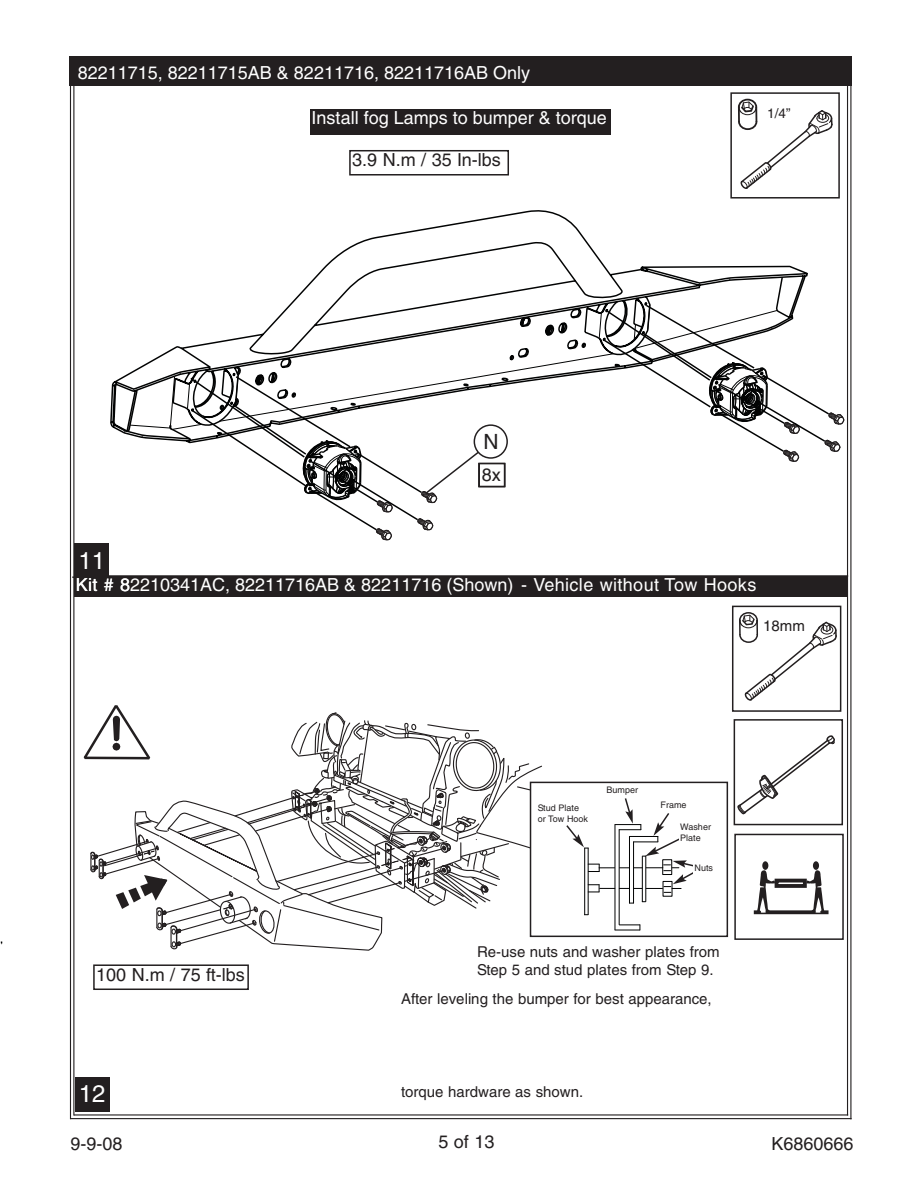
<style>
.page{position:relative;width:918px;height:1188px;background:#fff}
.page>*{position:absolute;margin:0;border:0;box-sizing:border-box;transform-origin:0 0}
.t1{font:24px "Helvetica";color:#fff}
.t2{font:21px "Helvetica";color:#231f20}
.t3{font:18px "Helvetica";color:#fff}
.t4{font:18px "Helvetica";color:#231f20}
.t5{font:15px/18px "Helvetica";color:#231f20}
.t6{font:13.5px "Helvetica";color:#231f20}
.t7{font:9px/10.8px "Helvetica";color:#231f20}
</style>
<div class="page">
<hr style="left:72px;top:576px;width:774px;height:2px;background:#231f20">
<div style="left:74px;top:544px;width:34px;height:34px;background:#231f20"></div>
<div style="left:70px;top:57px;width:782px;height:29px;background:#231f20"></div>
<hr style="left:70px;top:85px;width:1px;height:1034px;background:#231f20">
<hr style="left:73px;top:85px;width:1px;height:1031px;background:#231f20">
<hr style="left:74px;top:1114px;width:774px;height:2px;background:#231f20">
<hr style="left:847px;top:85px;width:1px;height:1030px;background:#231f20">
<hr style="left:850px;top:85px;width:1px;height:1034px;background:#231f20">
<hr style="left:70px;top:1118px;width:782px;height:1px;background:#231f20">
<hr style="left:74px;top:575px;width:774px;height:2px;background:#231f20">
<svg style="left:737px;top:735px;width:98px;height:80px"></svg>
<div style="left:734px;top:719px;width:109px;height:106px;border:2px solid #231f20"></div>
<div style="left:93px;top:964px;width:156px;height:26px;border:2px solid #231f20"></div>
<svg style="left:739px;top:612px;width:98px;height:89px"></svg>
<div style="left:732px;top:606px;width:109px;height:106px;border:2px solid #231f20"></div>
<div style="left:762px;top:618px;width:46px;height:21px;background:#fff"></div>
<div style="left:762px;top:861px;width:6px;height:9px;background:#231f20;border-radius:50%"></div>
<div style="left:813px;top:861px;width:6px;height:9px;background:#231f20;border-radius:50%"></div>
<svg style="left:754px;top:870px;width:75px;height:44px"></svg>
<div style="left:734px;top:834px;width:110px;height:106px;border:2px solid #231f20"></div>
<div style="left:75px;top:1077px;width:34px;height:34px;background:#231f20"></div>
<div style="left:74px;top:576px;width:774px;height:21px;background:#231f20"></div>
<hr style="left:584px;top:848px;width:1px;height:67px;background:#010202">
<hr style="left:588px;top:848px;width:1px;height:67px;background:#010202">
<hr style="left:615px;top:825px;width:1px;height:105px;background:#010202">
<hr style="left:619px;top:830px;width:1px;height:95px;background:#010202">
<svg style="left:615px;top:925px;width:26px;height:6px"></svg>
<div style="left:530px;top:782px;width:198px;height:155px;border:2px solid #231f20"></div>
<svg style="left:566px;top:798px;width:127px;height:106px"></svg>
<svg style="left:83px;top:705px;width:470px;height:273px"></svg>
<div style="left:310px;top:110px;width:300px;height:25px;background:#231f20"></div>
<div style="left:730px;top:92px;width:110px;height:107px;border:2px solid #231f20"></div>
<svg style="left:110px;top:210px;width:698px;height:224px"></svg>
<svg style="left:803px;top:274px;width:4px;height:3px"></svg>
<svg style="left:737px;top:98px;width:96px;height:91px"></svg>
<div style="left:349px;top:150px;width:160px;height:26px;border:2px solid #231f20"></div>
<svg style="left:124px;top:299px;width:721px;height:242px"></svg>
<div style="left:480px;top:464px;width:24px;height:22px;background:#fff"></div>
<div style="left:478px;top:463px;width:27px;height:24px;border:2px solid #231f20"></div>
<p class="t3" style="left:78px;top:66px;width:454px">82211715, 82211715AB &amp; 82211716, 82211716AB Only</p>
<p class="t3" style="left:312px;top:111px;width:297px">Install fog Lamps to bumper &amp; torque</p>
<p class="t6" style="left:767px;top:109px;width:25px">1/4”</p>
<p class="t4" style="left:352px;top:153px;width:150px">3.9 N.m / 35 In-lbs</p>
<h1 class="t1" style="left:79px;top:551px;width:28px">11</h1>
<p class="t2" style="left:484px;top:434px;width:17px">N</p>
<p class="t4" style="left:482px;top:468px;width:21px">4 x8</p>
<p class="t3" style="left:76px;top:578px;width:682px">Kit # 82210341AC, 82211716AB &amp; 82211716 (Shown) - Vehicle without Tow Hooks</p>
<p class="t5" style="left:763px;top:618px;width:43px">18mm</p>
<p class="t4" style="left:96px;top:968px;width:150px">100 N.m / 75 ft-lbs</p>
<h1 class="t1" style="left:79px;top:1085px;width:28px">12</h1>
<p class="t7" style="left:538px;top:803px;width:52px">Stud Plate or Tow Hook</p>
<p class="t7" style="left:607px;top:786px;width:33px">Bumper</p>
<p class="t7" style="left:661px;top:800px;width:28px">Frame</p>
<p class="t7" style="left:680px;top:822px;width:32px">Washer<br>Plate</p>
<p class="t7" style="left:695px;top:863px;width:20px">Nuts</p>
<p class="t5" style="left:477px;top:945px;width:244px">Re-use nuts and washer plates from<br>Step 5 and stud plates from Step 9.</p>
<p class="t5" style="left:401px;top:992px;width:312px">After leveling the bumper for best appearance,</p>
<p class="t5" style="left:401px;top:1084px;width:184px">torque hardware as shown.</p>
<p class="t4" style="left:438px;top:1135px;width:58px">5 of 13</p>
<p class="t4" style="left:71px;top:1137px;width:54px">9-9-08</p>
<p class="t4" style="left:771px;top:1137px;width:84px">K6860666</p>
</div>
